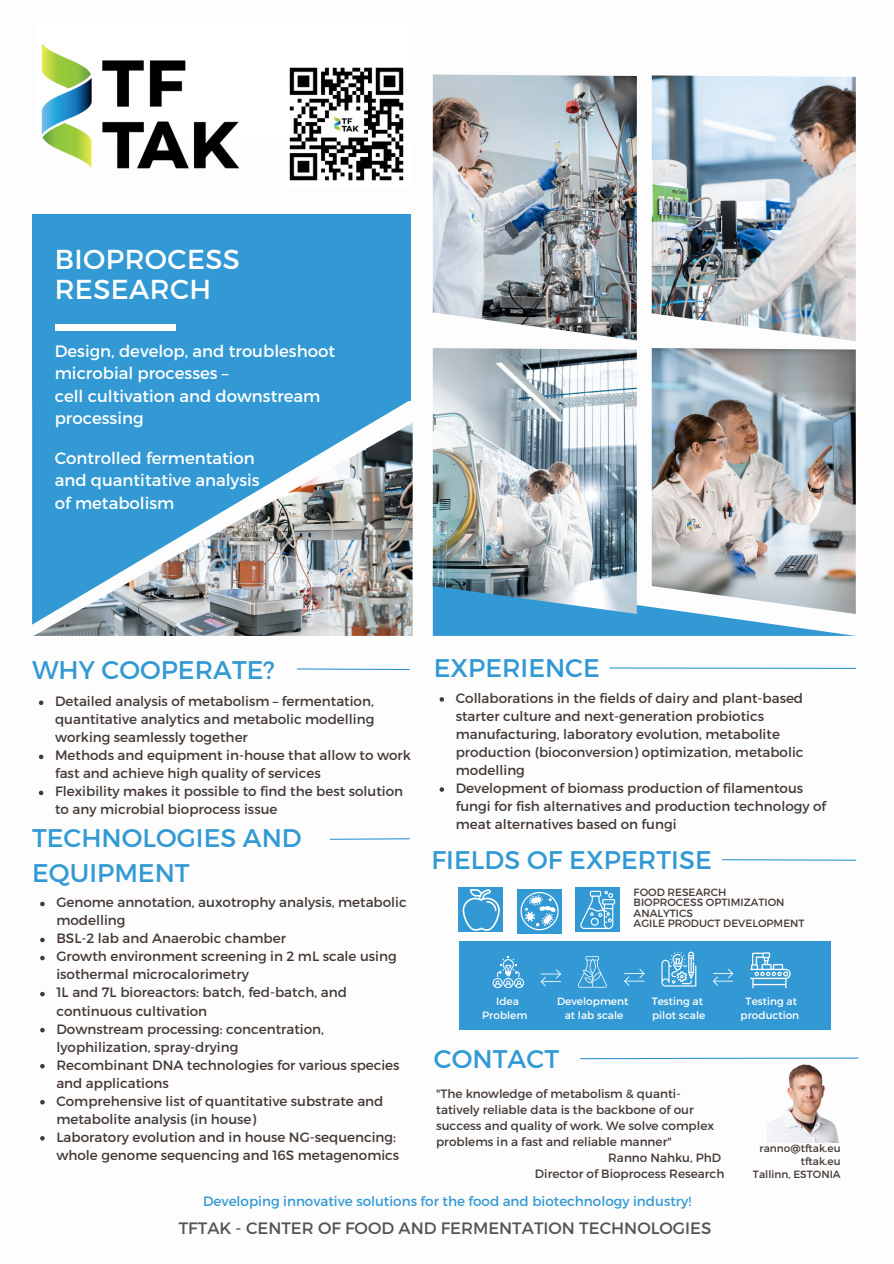
<style>
.page{position:relative;width:894px;height:1264px;background:#fff}
.page>*{position:absolute;margin:0;border:0;box-sizing:border-box;transform-origin:0 0}
.t1{font:27.3px "Montserrat";letter-spacing:.015em;color:#fff}
.t2{font:25.5px "Montserrat";color:#3399d4}
.t3{font:16.5px/22.5px "Montserrat";color:#fff}
.t4{font:16.5px "Montserrat";color:#545454}
.t5{font:13.5px/18px "Montserrat";color:#433833}
.t6{font:13.5px "Montserrat";color:#3399d4}
.t7{font:12px/16px "Montserrat";color:#433833}
.t8{font:10.5px "Montserrat";color:#433833}
.t9{font:10.5px "Montserrat";color:#fff}
</style>
<div class="page">
<div style="left:32px;top:399px;width:379px;height:225px;background:#3399d4"></div>
<div style="left:32px;top:214px;width:378px;height:186px;background:#3399d4"></div>
<div style="left:55px;top:324px;width:120px;height:6px;background:#fff"></div>
<div style="left:458px;top:941px;width:372px;height:89px;background:#3399d4"></div>
<img style="left:432px;top:74px;width:204px;height:266px">
<div style="left:458px;top:887px;width:45px;height:44px;background:#3399d4"></div>
<div style="left:517px;top:888px;width:44px;height:45px;background:#3399d4"></div>
<div style="left:575px;top:887px;width:45px;height:45px;background:#3399d4"></div>
<img style="left:34px;top:422px;width:378px;height:214px">
<svg style="left:297px;top:668px;width:113px;height:2px"></svg>
<svg style="left:722px;top:859px;width:135px;height:2px"></svg>
<hr style="left:609px;top:667px;width:246px;height:2px;background:#3399d4">
<svg style="left:432px;top:576px;width:423px;height:60px"></svg>
<img style="left:41px;top:43px;width:199px;height:126px">
<img style="left:651px;top:75px;width:204px;height:266px">
<img style="left:651px;top:348px;width:204px;height:266px">
<img style="left:432px;top:348px;width:204px;height:266px">
<svg style="left:462px;top:889px;width:37px;height:41px"></svg>
<svg style="left:520px;top:892px;width:39px;height:38px"></svg>
<svg style="left:580px;top:890px;width:35px;height:39px"></svg>
<svg style="left:492px;top:956px;width:32px;height:32px"></svg>
<svg style="left:577px;top:956px;width:29px;height:31px"></svg>
<svg style="left:661px;top:951px;width:35px;height:35px"></svg>
<svg style="left:750px;top:952px;width:40px;height:36px"></svg>
<svg style="left:540px;top:969px;width:20px;height:17px"></svg>
<svg style="left:624px;top:969px;width:20px;height:16px"></svg>
<svg style="left:713px;top:969px;width:20px;height:16px"></svg>
<img style="left:289px;top:67px;width:115px;height:114px">
<svg style="left:439px;top:697px;width:5px;height:4px"></svg>
<svg style="left:439px;top:787px;width:5px;height:4px"></svg>
<svg style="left:39px;top:700px;width:4px;height:5px"></svg>
<svg style="left:39px;top:754px;width:4px;height:5px"></svg>
<svg style="left:39px;top:790px;width:4px;height:5px"></svg>
<svg style="left:40px;top:901px;width:5px;height:5px"></svg>
<svg style="left:40px;top:937px;width:5px;height:5px"></svg>
<svg style="left:40px;top:955px;width:5px;height:5px"></svg>
<svg style="left:40px;top:991px;width:5px;height:5px"></svg>
<svg style="left:40px;top:1027px;width:5px;height:5px"></svg>
<svg style="left:40px;top:1063px;width:5px;height:5px"></svg>
<svg style="left:40px;top:1100px;width:5px;height:4px"></svg>
<svg style="left:40px;top:1136px;width:5px;height:4px"></svg>
<svg style="left:580px;top:1057px;width:279px;height:2px"></svg>
<img style="left:767px;top:1064px;width:72px;height:78px">
<svg style="left:329px;top:838px;width:81px;height:2px"></svg>
<p class="t1" style="left:55px;top:241px;width:187px">BIOPROCESS</p>
<p class="t1" style="left:55px;top:272px;width:158px">RESEARCH</p>
<p class="t3" style="left:55px;top:339px;width:282px">Design, develop, and troubleshoot microbial processes –</p>
<p class="t3" style="left:55px;top:384px;width:267px">cell cultivation and downstream processing</p>
<p class="t3" style="left:55px;top:446px;width:206px">Controlled fermentation and quantitative analysis of metabolism</p>
<p class="t2" style="left:32px;top:653px;width:244px">WHY COOPERATE?</p>
<p class="t2" style="left:433px;top:651px;width:167px">EXPERIENCE</p>
<p class="t5" style="left:55px;top:691px;width:320px;text-align:justify">Detailed analysis of metabolism – fermentation, quantitative analytics and metabolic modelling working seamlessly together</p>
<p class="t5" style="left:55px;top:745px;width:357px">Methods and equipment in-house that allow to work fast and achieve high quality of services</p>
<p class="t5" style="left:55px;top:781px;width:349px">Flexibility makes it possible to find the best solution to any microbial bioprocess issue</p>
<p class="t2" style="left:32px;top:821px;width:271px">TECHNOLOGIES AND</p>
<p class="t2" style="left:32px;top:856px;width:159px">EQUIPMENT</p>
<p class="t5" style="left:56px;top:892px;width:352px">Genome annotation, auxotrophy analysis, metabolic modelling</p>
<p class="t5" style="left:56px;top:928px;width:231px">BSL-2 lab and Anaerobic chamber</p>
<p class="t5" style="left:56px;top:946px;width:342px">Growth environment screening in 2 mL scale using isothermal microcalorimetry</p>
<p class="t5" style="left:56px;top:983px;width:292px">1L and 7L bioreactors: batch, fed-batch, and continuous cultivation</p>
<p class="t5" style="left:56px;top:1019px;width:269px">Downstream processing: concentration, lyophilization, spray-drying</p>
<p class="t5" style="left:56px;top:1055px;width:344px">Recombinant DNA technologies for various species and applications</p>
<p class="t5" style="left:56px;top:1091px;width:328px">Comprehensive list of quantitative substrate and metabolite analysis (in house)</p>
<p class="t5" style="left:56px;top:1127px;width:344px">Laboratory evolution and in house NG-sequencing: whole genome sequencing and 16S metagenomics</p>
<p class="t5" style="left:455px;top:688px;width:349px">Collaborations in the fields of dairy and plant-based starter culture and next-generation probiotics manufacturing, laboratory evolution, metabolite production (bioconversion) optimization, metabolic modelling</p>
<p class="t5" style="left:455px;top:778px;width:372px">Development of biomass production of filamentous fungi for fish alternatives and production technology of meat alternatives based on fungi</p>
<p class="t2" style="left:431px;top:843px;width:282px">FIELDS OF EXPERTISE</p>
<p class="t8" style="left:633px;top:885px;width:94px">FOOD RESEARCH</p>
<p class="t8" style="left:633px;top:895px;width:152px">BIOPROCESS OPTIMIZATION</p>
<p class="t8" style="left:633px;top:906px;width:61px">ANALYTICS</p>
<p class="t8" style="left:633px;top:916px;width:172px">AGILE PRODUCT DEVELOPMENT</p>
<p class="t9" style="left:496px;top:994px;width:24px">Idea</p>
<p class="t9" style="left:482px;top:1008px;width:47px">Problem</p>
<p class="t9" style="left:557px;top:994px;width:73px">Development</p>
<p class="t9" style="left:564px;top:1008px;width:60px">at lab scale</p>
<p class="t9" style="left:651px;top:994px;width:53px">Testing at</p>
<p class="t9" style="left:652px;top:1008px;width:55px">pilot scale</p>
<p class="t9" style="left:745px;top:994px;width:53px">Testing at</p>
<p class="t9" style="left:740px;top:1008px;width:60px">production</p>
<p class="t2" style="left:433px;top:1042px;width:127px">CONTACT</p>
<p class="t7" style="left:436px;top:1084px;width:279px">"The knowledge of metabolism &amp; quanti&shy;tatively reliable data is the backbone of our success and quality of work. We solve complex problems in a fast and reliable manner"</p>
<p class="t7" style="left:608px;top:1149px;width:114px">Ranno Nahku, PhD</p>
<p class="t7" style="left:535px;top:1165px;width:191px">Director of Bioprocess Research</p>
<p class="t8" style="left:759px;top:1140px;width:82px">ranno@tftak.eu</p>
<p class="t8" style="left:800px;top:1154px;width:41px">tftak.eu</p>
<p class="t8" style="left:752px;top:1167px;width:89px">Tallinn, ESTONIA</p>
<p class="t6" style="left:203px;top:1192px;width:489px">Developing innovative solutions for the food and biotechnology industry!</p>
<p class="t4" style="left:179px;top:1217px;width:534px">TFTAK - CENTER OF FOOD AND FERMENTATION TECHNOLOGIES</p>
</div>
